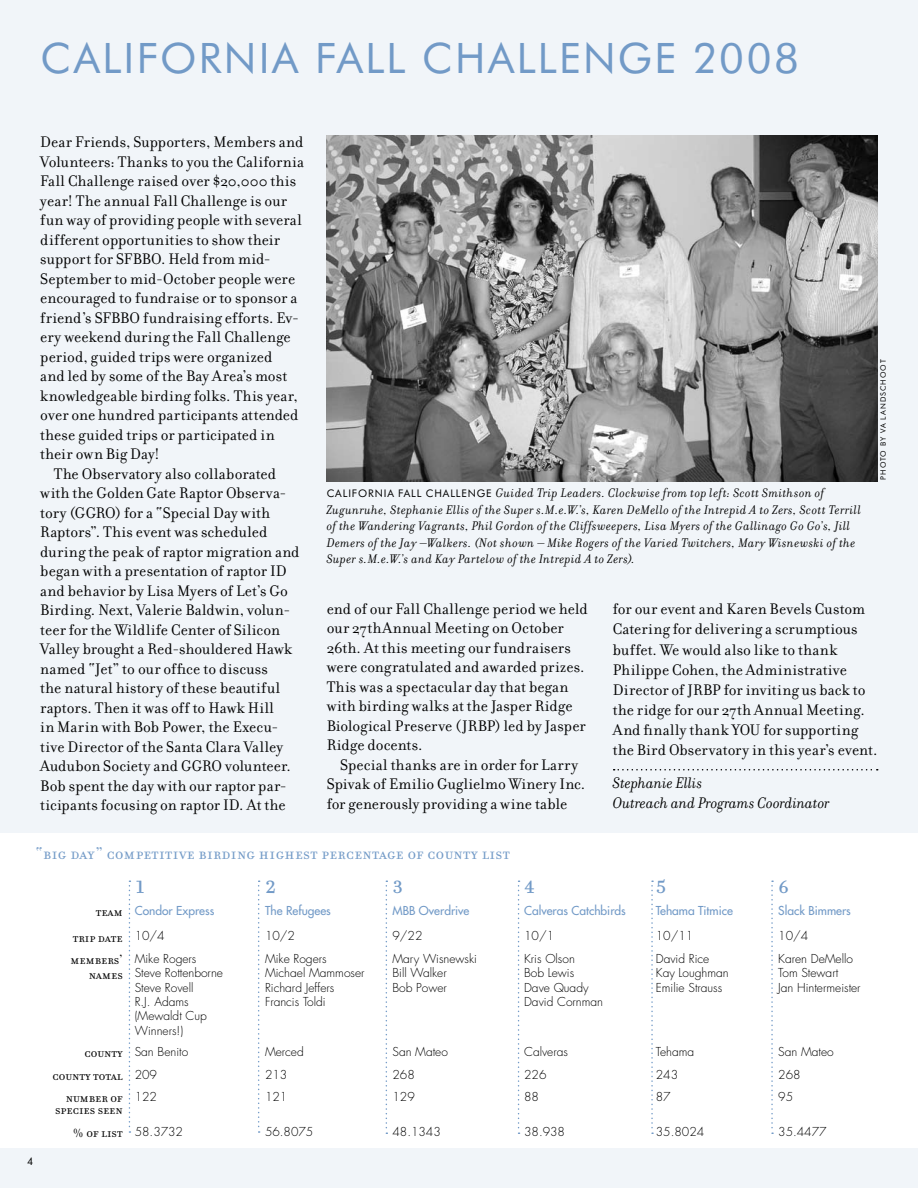
<style>
.page{position:relative;width:918px;height:1188px;background:#f1f5f9}
.page>*{position:absolute;margin:0;border:0;box-sizing:border-box;transform-origin:0 0}
.t1{font:42px "Futura BT";letter-spacing:.055em;color:#729ac7}
.t2{font:30px "Filosofia Small Caps";color:#729ac7}
.t3{font:18px "Filosofia Small Caps";letter-spacing:.02em;color:#729ac7}
.t4{font:16.5px/19.5px "Filosofia";letter-spacing:.01em;color:#000}
.t5{font:italic 16.5px/19.5px "Filosofia";color:#000}
.t6{font:14.25px/15px "Filosofia Small Caps";color:#000;text-align:right}
.t7{font:italic 13.5px/16.5px "Filosofia";letter-spacing:.035em;color:#000}
.t8{font:300 12px/14.4px "Futura";color:#000}
.t9{font:12px "Futura";color:#729ac7}
.t10{font:10.5px "Futura BT";letter-spacing:.085em;color:#000}
.t11{font:7.5px "Futura BT";letter-spacing:.13em;color:#000}
.s1{font-family:"Futura BT";font-style:normal;font-size:10.5px}
.s2{font-family:"Filosofia Small Caps";font-size:14.25px;color:#000}
.s3{font-family:"Futura";font-weight:300;font-size:12px}
.s4{font-family:"Filosofia Small Caps";font-weight:400;font-size:14.25px}
.s5{font-family:"Filosofia Small Caps";font-weight:400;font-size:12.75px}
</style>
<div class="page">
<svg style="left:614px;top:769px;width:264px;height:2px"></svg>
<img style="left:327px;top:135px;width:551px;height:346px">
<div style="left:0;top:833px;width:918px;height:315px;background:#fff"></div>
<svg style="left:258px;top:881px;width:2px;height:252px"></svg>
<svg style="left:386px;top:881px;width:1px;height:253px"></svg>
<svg style="left:518px;top:881px;width:2px;height:253px"></svg>
<svg style="left:129px;top:881px;width:1px;height:252px"></svg>
<svg style="left:651px;top:881px;width:2px;height:253px"></svg>
<svg style="left:771px;top:881px;width:2px;height:253px"></svg>
<h1 class="t1" style="left:40px;top:32px;width:321px">CALI FORNIA FALL</h1>
<h1 class="t1" style="left:422px;top:32px;width:58px">CHALLE</h1>
<h1 class="t1" style="left:583px;top:32px;width:217px">NGE 2008</h1>
<p class="t4" style="left:40px;top:132px;width:265px">Dear Friends, Supporters, Members and</p>
<p class="t4" style="left:40px;top:152px;width:265px">Volunteers: Thanks to you the California</p>
<p class="t4" style="left:40px;top:171px;width:257px">Fall Challenge raised over $20,000 this</p>
<p class="t4" style="left:40px;top:191px;width:248px">year! The annual Fall Challenge is our</p>
<p class="t4" style="left:40px;top:210px;width:263px">fun way of providing people with several</p>
<p class="t4" style="left:40px;top:230px;width:241px">different opportunities to show their</p>
<p class="t4" style="left:40px;top:249px;width:232px">support for SFBBO. Held from mid-</p>
<p class="t4" style="left:40px;top:269px;width:256px">September to mid-October people were</p>
<p class="t4" style="left:40px;top:288px;width:258px">encouraged to fundraise or to sponsor a</p>
<p class="t4" style="left:40px;top:308px;width:261px">friend’s SFBBO fundraising efforts. Ev-</p>
<p class="t4" style="left:40px;top:327px;width:252px">ery weekend during the Fall Challenge</p>
<p class="t4" style="left:40px;top:347px;width:234px">period, guided trips were organized</p>
<p class="t4" style="left:40px;top:366px;width:249px">and led by some of the Bay Area’s most</p>
<p class="t4" style="left:40px;top:386px;width:259px">knowledgeable birding folks. This year,</p>
<p class="t4" style="left:40px;top:405px;width:260px">over one hundred participants attended</p>
<p class="t4" style="left:40px;top:425px;width:236px">these guided trips or participated in</p>
<p class="t4" style="left:40px;top:444px;width:121px">their own Big Day!</p>
<p class="t4" style="left:54px;top:464px;width:224px">The Observatory also collaborated</p>
<p class="t4" style="left:40px;top:483px;width:248px">with the Golden Gate Raptor Observa-</p>
<p class="t4" style="left:40px;top:503px;width:231px">tory (GGRO) for a “Special Day with</p>
<p class="t4" style="left:40px;top:522px;width:229px">Raptors”. This event was scheduled</p>
<p class="t4" style="left:40px;top:542px;width:261px">during the peak of raptor migration and</p>
<p class="t4" style="left:40px;top:561px;width:248px">began with a presentation of raptor ID</p>
<p class="t4" style="left:40px;top:581px;width:249px">and behavior by Lisa Myers of Let’s Go</p>
<p class="t4" style="left:40px;top:600px;width:252px">Birding. Next, Valerie Baldwin, volun-</p>
<p class="t4" style="left:40px;top:620px;width:241px">teer for the Wildlife Center of Silicon</p>
<p class="t4" style="left:40px;top:639px;width:253px">Valley brought a Red-shouldered Hawk</p>
<p class="t4" style="left:40px;top:659px;width:229px">named “Jet” to our office to discuss</p>
<p class="t4" style="left:40px;top:678px;width:241px">the natural history of these beautiful</p>
<p class="t4" style="left:40px;top:698px;width:235px">raptors. Then it was off to Hawk Hill</p>
<p class="t4" style="left:40px;top:717px;width:240px">in Marin with Bob Power, the Execu-</p>
<p class="t4" style="left:40px;top:737px;width:244px">tive Director of the Santa Clara Valley</p>
<p class="t4" style="left:40px;top:756px;width:252px">Audubon Society and GGRO volunteer.</p>
<p class="t4" style="left:40px;top:776px;width:248px">Bob spent the day with our raptor par-</p>
<p class="t4" style="left:40px;top:795px;width:247px">ticipants focusing on raptor ID. At the</p>
<p class="t7" style="left:327px;top:485px;width:536px;text-indent:141px"><span class="s1">NGE</span> Guided Trip Leaders. Clockwise from top left: Scott Smithson of Zugunruhe, Stephanie Ellis of the Super s.M.e.W.’s, Karen DeMello of the Intrepid A to Zers, Scott Terrill of the Wandering Vagrants, Phil Gordon of the Cliffsweepers, Lisa Myers of the Gallinago Go Go’s, Jill Demers of the Jay –Walkers. (Not shown – Mike Rogers of the Varied Twitchers, Mary Wisnewski of the Super s.M.e.W.’s and Kay Partelow of the Intrepid A to Zers).</p>
<p class="t10" style="left:327px;top:487px;width:85px">CALI FORNIA FALL</p>
<p class="t10" style="left:426px;top:487px;width:16px">CHALLE</p>
<p class="t11" style="left:879px;top:480px;width:121px;rotate:-90deg">Photo by VA L an dschoot</p>
<p class="t4" style="left:327px;top:599px;width:262px">end of our Fall Challenge period we held our 27thAnnual Meeting on October 26th. At this meeting our fundraisers were congratulated and awarded prizes.<br>This was a spectacular day that began with birding walks at the Jasper Ridge Biological Preserve (JRBP) led by Jasper Ridge docents.</p>
<p class="t4" style="left:327px;top:755px;width:260px;text-indent:14px">Special thanks are in order for Larry<br>Spivak of Emilio Guglielmo Winery Inc. for generously providing a wine table</p>
<p class="t4" style="left:613px;top:599px;width:266px;line-height:20.1px">for our event and Karen Bevels Custom Catering for delivering a scrumptious buffet. We would also like to thank Philippe Cohen, the Administrative Director of JRBP for inviting us back to the ridge for our 27th Annual Meeting.<br>And finally thank YOU for supporting the Bird Observatory in this year’s event.</p>
<p class="t5" style="left:613px;top:774px;width:218px">Stephanie Ellis<br>Outreach and Programs Coordinator</p>
<p class="t3" style="left:35px;top:844px;width:476px">“big day” competitive birding highest percentage of county list</p>
<h2 class="t2" style="left:135px;top:868px;width:13px">1</h2>
<h2 class="t2" style="left:265px;top:868px;width:13px">2</h2>
<h2 class="t2" style="left:392px;top:868px;width:13px">3</h2>
<h2 class="t2" style="left:524px;top:868px;width:13px">4</h2>
<h2 class="t2" style="left:656px;top:868px;width:13px">5</h2>
<h2 class="t2" style="left:778px;top:868px;width:13px">6</h2>
<p class="t9" style="left:96px;top:903px;width:120px"><span class="s2">team</span> Condor Express</p>
<p class="t9" style="left:265px;top:903px;width:67px">The Refugees</p>
<p class="t9" style="left:392px;top:903px;width:78px">MBB Overdrive</p>
<p class="t9" style="left:524px;top:903px;width:103px">Calveras Catchbirds</p>
<p class="t9" style="left:656px;top:903px;width:79px">Tehama Titmice</p>
<p class="t9" style="left:778px;top:903px;width:74px">Slack Bimmers</p>
<p class="t6" style="left:73px;top:930px;width:93px">trip date <span class="s3">10/4</span></p>
<p class="t8" style="left:265px;top:929px;width:31px">10/2</p>
<p class="t8" style="left:392px;top:929px;width:31px">9/22</p>
<p class="t8" style="left:524px;top:929px;width:31px">10/1</p>
<p class="t8" style="left:656px;top:929px;width:39px">10/11</p>
<p class="t8" style="left:778px;top:929px;width:31px">10/4</p>
<p class="t6" style="left:71px;top:952px;width:54px">members’ names</p>
<p class="t8" style="left:135px;top:951px;width:90px">Mike Rogers<br>Steve Rottenborne<br>Steve Rovell<br>R.J. Adams (Mewaldt Cup<br>Winners!)</p>
<p class="t8" style="left:265px;top:951px;width:101px">Mike Rogers<br>Michael Mammoser<br>Richard Jeffers<br>Francis Toldi</p>
<p class="t8" style="left:392px;top:951px;width:86px">Mary Wisnewski<br>Bill Walker<br>Bob Power</p>
<p class="t8" style="left:524px;top:951px;width:81px">Kris Olson<br>Bob Lewis<br>Dave Quady<br>David Cornman</p>
<p class="t8" style="left:656px;top:951px;width:74px">David Rice<br>Kay Loughman<br>Emilie Strauss</p>
<p class="t8" style="left:778px;top:951px;width:84px">Karen DeMello<br>Tom Stewart<br>Jan Hintermeister</p>
<p class="t8" style="left:84px;top:1045px;width:105px"><span class="s4">county</span> San Benito</p>
<p class="t8" style="left:265px;top:1045px;width:40px">Merced</p>
<p class="t8" style="left:392px;top:1045px;width:57px">San Mateo</p>
<p class="t8" style="left:524px;top:1045px;width:45px">Calveras</p>
<p class="t8" style="left:656px;top:1045px;width:40px">Tehama</p>
<p class="t8" style="left:778px;top:1045px;width:57px">San Mateo</p>
<p class="t6" style="left:52px;top:1068px;width:106px">county total <span class="s3">209</span></p>
<p class="t8" style="left:265px;top:1067px;width:24px">213</p>
<p class="t8" style="left:392px;top:1067px;width:24px">268</p>
<p class="t8" style="left:524px;top:1067px;width:24px">226</p>
<p class="t8" style="left:656px;top:1067px;width:24px">243</p>
<p class="t8" style="left:778px;top:1067px;width:24px">268</p>
<p class="t6" style="left:55px;top:1092px;width:69px;line-height:12px">number of species seen</p>
<p class="t8" style="left:135px;top:1090px;width:24px">122</p>
<p class="t8" style="left:265px;top:1090px;width:24px">121</p>
<p class="t8" style="left:392px;top:1090px;width:24px">129</p>
<p class="t8" style="left:524px;top:1090px;width:16px">88</p>
<p class="t8" style="left:656px;top:1090px;width:16px">87</p>
<p class="t8" style="left:778px;top:1090px;width:16px">95</p>
<p class="t8" style="left:73px;top:1124px;width:112px"><span class="s5">%</span> <span class="s4">of list</span> 58.3732</p>
<p class="t8" style="left:265px;top:1124px;width:50px">56.8075</p>
<p class="t8" style="left:392px;top:1124px;width:50px">48.1343</p>
<p class="t8" style="left:524px;top:1124px;width:42px">38.938</p>
<p class="t8" style="left:656px;top:1124px;width:50px">35.8024</p>
<p class="t8" style="left:778px;top:1124px;width:50px">35.4477</p>
</div>
